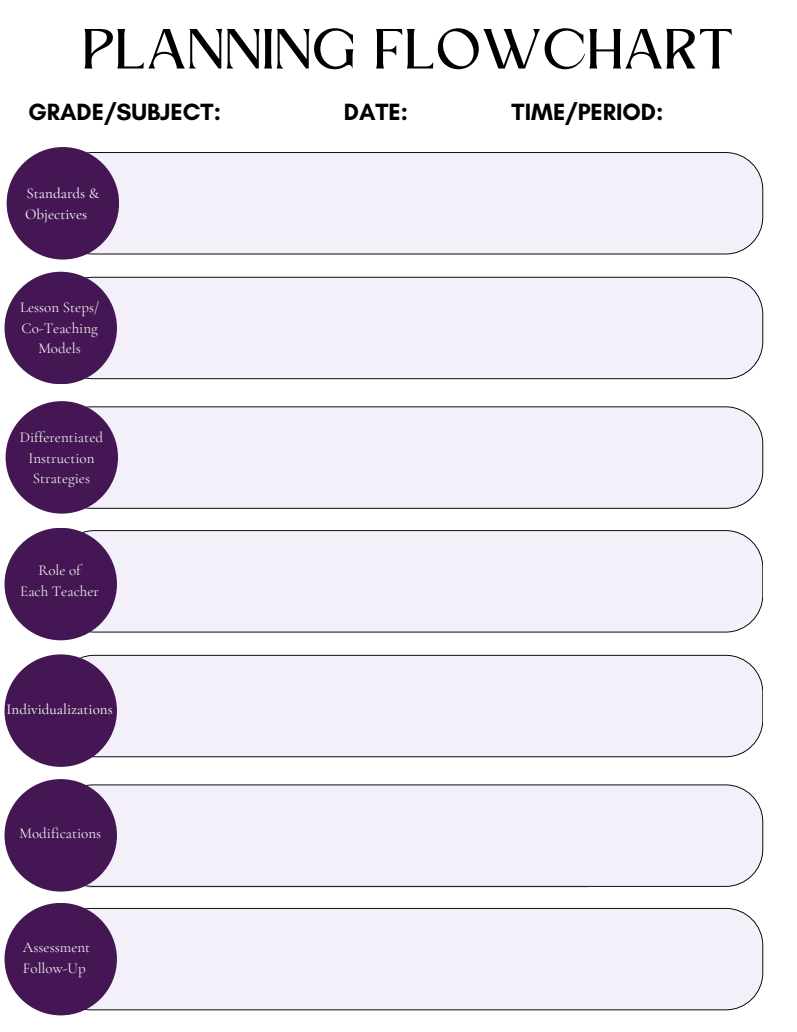
<style>
.page{position:relative;width:797px;height:1032px;background:#fff}
.page>*{position:absolute;margin:0;border:0;box-sizing:border-box;transform-origin:0 0}
.t1{font:52.62px "Kingred Serif";color:#000}
.t2{font:700 23.88px "Glacial Indifference";color:#000}
.t3{font:15px "Cormorant Garamond";color:#efefef}
.t4{font:500 15px/20.6px "Cormorant Garamond";color:#efefef}
</style>
<div class="page">
<div style="left:87px;top:152px;width:676px;height:102px;background:#f4f0fa"></div>
<div style="left:85px;top:277px;width:678px;height:102px;background:#f4f0fa"></div>
<div style="left:86px;top:406px;width:677px;height:102px;background:#f4f0fa"></div>
<div style="left:83px;top:530px;width:680px;height:102px;background:#f4f0fa"></div>
<div style="left:68px;top:654px;width:695px;height:103px;background:#f4f0fa"></div>
<svg style="left:74px;top:608px;width:38px;height:31px"></svg>
<div style="left:85px;top:784px;width:678px;height:102px;background:#f4f0fa"></div>
<div style="left:87px;top:907px;width:676px;height:102px;background:#f4f0fa"></div>
<div style="left:7px;top:147px;width:112px;height:112px;background:#441754;border-radius:50%"></div>
<div style="left:5px;top:272px;width:112px;height:112px;background:#441754;border-radius:50%"></div>
<div style="left:6px;top:401px;width:112px;height:112px;background:#441754;border-radius:50%"></div>
<div style="left:5px;top:527px;width:112px;height:113px;background:#441754;border-radius:50%"></div>
<div style="left:5px;top:654px;width:112px;height:112px;background:#441754;border-radius:50%"></div>
<div style="left:5px;top:779px;width:112px;height:112px;background:#441754;border-radius:50%"></div>
<div style="left:5px;top:902px;width:112px;height:113px;background:#441754;border-radius:50%"></div>
<h3 class="t1" style="left:84px;top:29px;width:653px">PLANNING FLOWCHART</h3>
<h4 class="t2" style="left:28px;top:97px;width:194px">GRADE/SUBJECT:</h4>
<h4 class="t2" style="left:344px;top:97px;width:66px">DATE:</h4>
<h4 class="t2" style="left:512px;top:97px;width:153px">TIME/PERIOD:</h4>
<p class="t4" style="left:25px;top:183px;width:76px">Standards &amp;<br>Objectives</p>
<p class="t3" style="left:20px;top:298px;width:81px">Lesson Steps/</p>
<p class="t3" style="left:21px;top:319px;width:78px">Co-Teaching</p>
<p class="t3" style="left:38px;top:339px;width:44px">Models</p>
<p class="t3" style="left:20px;top:428px;width:85px">Differentiated</p>
<p class="t3" style="left:28px;top:449px;width:68px">Instruction</p>
<p class="t3" style="left:33px;top:469px;width:59px">Strategies</p>
<p class="t3" style="left:38px;top:561px;width:44px">Role of</p>
<p class="t3" style="left:20px;top:581px;width:80px">Each Teacher</p>
<h4 class="t4" style="left:7px;top:698px;width:108px">Individualizations</h4>
<h2 class="t3" style="left:20px;top:824px;width:83px">Modifications</h2>
<p class="t3" style="left:23px;top:937px;width:69px">Assessment</p>
<p class="t3" style="left:23px;top:958px;width:64px">Follow-Up</p>
</div>
